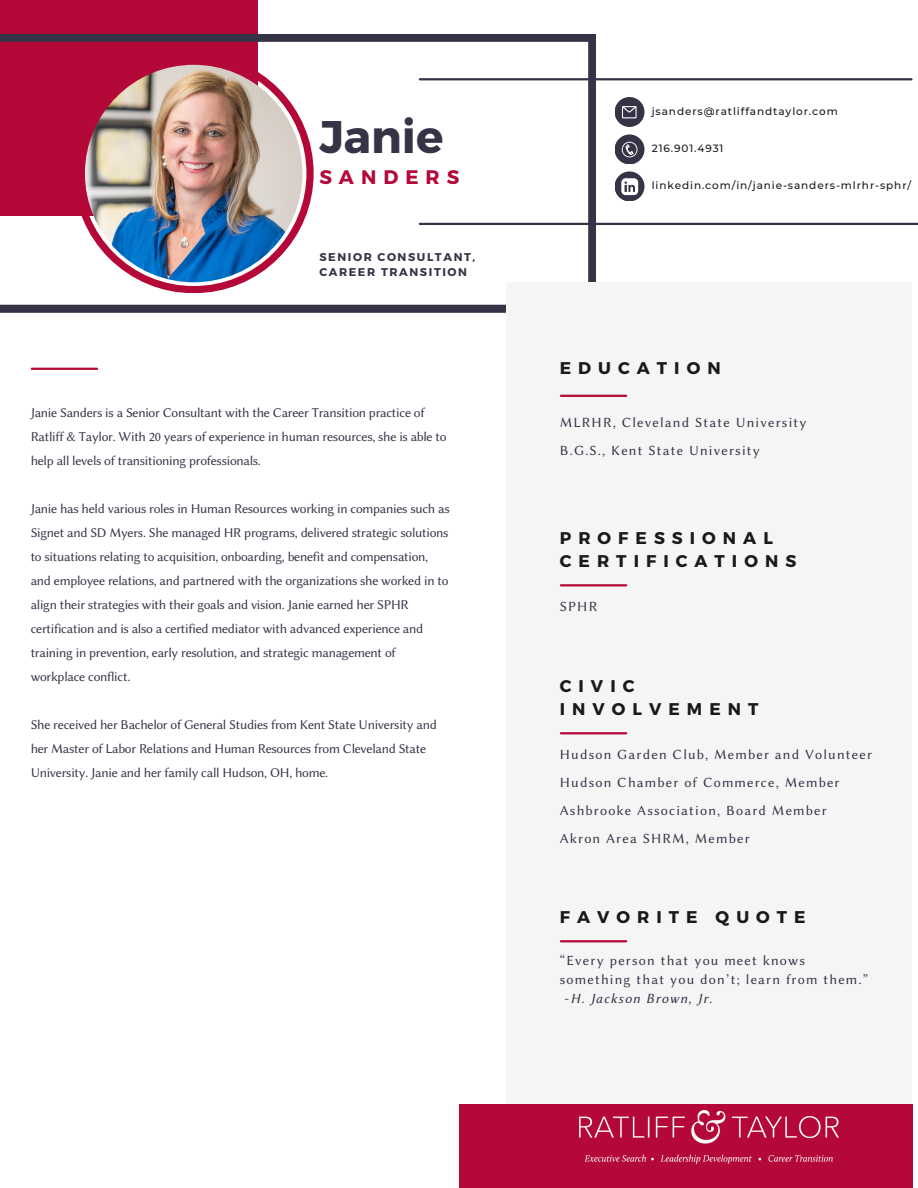
<style>
.page{position:relative;width:918px;height:1188px;background:#fff}
.page>*{position:absolute;margin:0;border:0;box-sizing:border-box;transform-origin:0 0}
.t1{font:700 45.6px "Montserrat";color:#353346}
.t2{font:700 19.5px "Montserrat";letter-spacing:.36em;color:#b40838}
.t3{font:700 16.95px/23.2px "Montserrat";letter-spacing:.415em;color:#191919}
.t4{font:14.1px/19.2px "Lin Biolinum O";letter-spacing:.085em;color:#353346}
.t5{font:14.1px "Lin Biolinum OI";letter-spacing:.085em;color:#353346}
.t6{font:13.5px/24px "Lin Biolinum O";letter-spacing:-.02em;color:#353346}
.t7{font:700 11.25px "Montserrat";letter-spacing:.14em;color:#353346}
.t8{font:500 10.5px "Montserrat";letter-spacing:.085em;color:#191919}
.s1{font-family:"Lin Biolinum O"}
</style>
<div class="page">
<div style="left:0;top:0;width:258px;height:215px;background:#b40838"></div>
<svg style="left:0;top:34px;width:596px;height:279px"></svg>
<div style="left:506px;top:282px;width:406px;height:906px;background:#f5f5f5"></div>
<svg style="left:74px;top:53px;width:239px;height:240px"></svg>
<div style="left:459px;top:1104px;width:453px;height:84px;background:#b40838"></div>
<img style="left:85px;top:65px;width:217px;height:217px;border-radius:50%">
<hr style="left:420px;top:223px;width:498px;height:2px;background:#353346">
<hr style="left:420px;top:78px;width:491px;height:2px;background:#353346">
<div style="left:615px;top:134px;width:29px;height:30px;background:#353346;border-radius:50%"></div>
<svg style="left:622px;top:142px;width:16px;height:15px"></svg>
<hr style="left:32px;top:368px;width:65px;height:2px;background:#b40838">
<div style="left:615px;top:171px;width:29px;height:30px;background:#353346;border-radius:50%"></div>
<svg style="left:621px;top:178px;width:17px;height:17px"></svg>
<div style="left:615px;top:97px;width:29px;height:30px;background:#353346;border-radius:50%"></div>
<svg style="left:622px;top:106px;width:15px;height:12px"></svg>
<hr style="left:561px;top:395px;width:65px;height:2px;background:#b40838">
<hr style="left:561px;top:584px;width:65px;height:2px;background:#b40838">
<hr style="left:561px;top:732px;width:65px;height:2px;background:#b40838">
<img style="left:580px;top:1111px;width:259px;height:52px">
<hr style="left:561px;top:940px;width:65px;height:2px;background:#b40838">
<p class="t1" style="left:319px;top:107px;width:126px">Janie</p>
<p class="t2" style="left:319px;top:165px;width:142px">SANDERS</p>
<p class="t7" style="left:319px;top:249px;width:157px">SENIOR CONSULTANT,</p>
<p class="t7" style="left:319px;top:264px;width:149px">CAREER TRANSITION</p>
<p class="t6" style="left:31px;top:401px;width:417px">Janie Sanders is a Senior Consultant with the Career Transition practice of<br>Ratliff &amp; Taylor. With 20 years of experience in human resources, she is able to help all levels of transitioning professionals.</p>
<p class="t6" style="left:31px;top:497px;width:421px">Janie has held various roles in Human Resources working in companies such as Signet and SD Myers. She managed HR programs, delivered strategic solutions to situations relating to acquisition, onboarding, benefit and compensation, and employee relations, and partnered with the organizations she worked in to align their strategies with their goals and vision. Janie earned her SPHR certification and is also a certified mediator with advanced experience and training in prevention, early resolution, and strategic management of workplace conflict.</p>
<p class="t6" style="left:31px;top:713px;width:408px">She received her Bachelor of General Studies from Kent State University and her Master of Labor Relations and Human Resources from Cleveland State<br>University. Janie and her family call Hudson, OH, home.</p>
<p class="t8" style="left:652px;top:104px;width:188px">jsanders@ratliffandtaylor.com</p>
<p class="t8" style="left:652px;top:142px;width:73px">216.901.4931</p>
<p class="t8" style="left:652px;top:179px;width:261px">linkedin.com/in/janie-sanders-mlrhr-sphr/</p>
<p class="t3" style="left:560px;top:355px;width:162px">EDUCATION</p>
<p class="t4" style="left:560px;top:413px;width:248px">MLRHR, Cleveland State University</p>
<p class="t4" style="left:560px;top:441px;width:202px">B.G.S., Kent State University</p>
<p class="t3" style="left:560px;top:525px;width:238px">PROFESSIONAL<br>CERTIFICATIONS</p>
<p class="t4" style="left:560px;top:596px;width:39px">SPHR</p>
<p class="t3" style="left:560px;top:673px;width:200px">CIVIC<br>INVOLVEMENT</p>
<p class="t4" style="left:560px;top:744px;width:314px">Hudson Garden Club, Member and Volunteer</p>
<p class="t4" style="left:560px;top:773px;width:281px">Hudson Chamber of Commerce, Member</p>
<p class="t4" style="left:560px;top:801px;width:268px">Ashbrooke Association, Board Member</p>
<p class="t4" style="left:560px;top:829px;width:191px">Akron Area SHRM, Member</p>
<p class="t3" style="left:560px;top:905px;width:247px">FAVORITE QUOTE</p>
<p class="t4" style="left:560px;top:951px;width:310px">“Every person that you meet knows something that you don’t; learn from them.”</p>
<p class="t5" style="left:565px;top:991px;width:149px"><span class="s1">-</span>H. Jackson Brown, Jr.</p>
</div>
